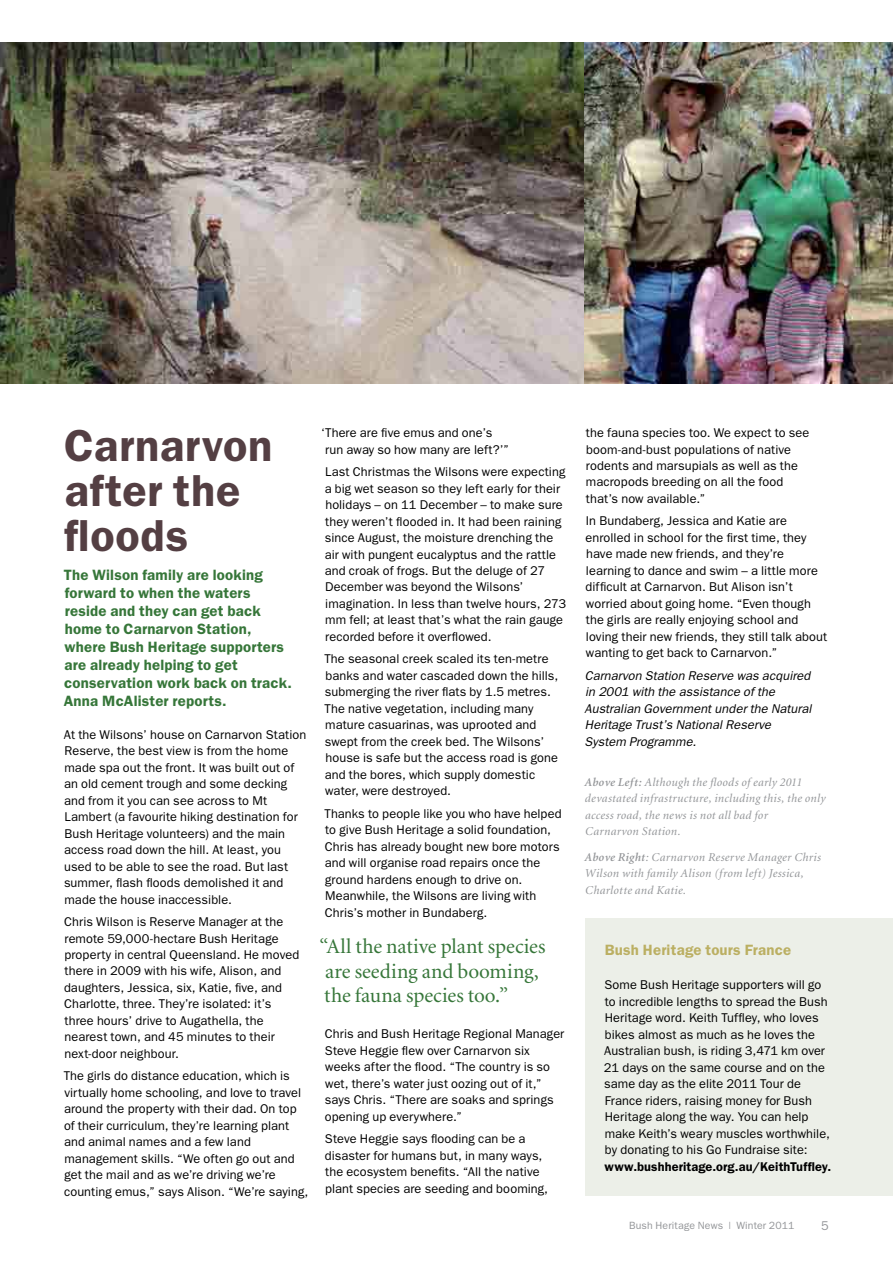
<style>
.page{position:relative;width:893px;height:1263px;background:#fff}
.page>*{position:absolute;margin:0;border:0;box-sizing:border-box;transform-origin:0 0}
.t1{font:600 45px/45px "Franklin Gothic";letter-spacing:.015em;color:#543f43}
.t2{font:21px/24.8px "Minion";color:#367639}
.t3{font:600 15px/18px "Franklin Gothic";letter-spacing:.015em;color:#367639}
.t4{font:600 15px "Franklin Gothic";letter-spacing:.015em;color:#bbaf62}
.t5{font:12.75px/16.5px "Franklin Gothic";letter-spacing:.01em;color:#000}
.t6{font:italic 12.75px/16.5px "Franklin Gothic";letter-spacing:.005em;color:#000}
.t7{font:600 12.75px "Franklin Gothic";letter-spacing:.01em;color:#000}
.t8{font:12.75px "Franklin Gothic";color:#939598}
.t9{font:italic 12px/16.5px "Minion";letter-spacing:.025em;color:#939598}
.t10{font:10.5px "Franklin Gothic";letter-spacing:.01em;color:#939598}
.s1{font-weight:600}
</style>
<div class="page">
<img style="left:0;top:43px;width:893px;height:341px">
<div style="left:585px;top:918px;width:308px;height:278px;background:#ecefe8"></div>
<h1 class="t1" style="left:64px;top:427px;width:210px">Carnarvon after the floods</h1>
<p class="t3" style="left:64px;top:567px;width:230px">The Wilson family are looking forward to when the waters reside and they can get back home to Carnarvon Station, where Bush Heritage supporters are already helping to get conservation work back on track.<br>Anna McAlister reports.</p>
<p class="t5" style="left:64px;top:727px;width:244px">At the Wilsons’ house on Carnarvon Station Reserve, the best view is from the home made spa out the front. It was built out of an old cement trough and some decking and from it you can see across to Mt Lambert (a favourite hiking destination for Bush Heritage volunteers) and the main access road down the hill. At least, you used to be able to see the road. But last summer, flash floods demolished it and made the house inaccessible.</p>
<p class="t5" style="left:64px;top:915px;width:237px">Chris Wilson is Reserve Manager at the remote 59,000-hectare Bush Heritage property in central Queensland. He moved there in 2009 with his wife, Alison, and daughters, Jessica, six, Katie, five, and Charlotte, three. They’re isolated: it’s three hours’ drive to Augathella, the nearest town, and 45 minutes to their next-door neighbour.</p>
<p class="t5" style="left:64px;top:1069px;width:246px">The girls do distance education, which is virtually home schooling, and love to travel around the property with their dad. On top of their curriculum, they’re learning plant and animal names and a few land management skills. “We often go out and get the mail and as we’re driving we’re counting emus,” says Alison. “We’re saying,</p>
<p class="t5" style="left:325px;top:426px;width:185px;text-indent:-4px">‘There are five emus and one’s run away so how many are left?’”</p>
<p class="t5" style="left:325px;top:465px;width:243px">Last Christmas the Wilsons were expecting a big wet season so they left early for their holidays – on 11 December – to make sure they weren’t flooded in. It had been raining since August, the moisture drenching the air with pungent eucalyptus and the rattle and croak of frogs. But the deluge of 27<br>December was beyond the Wilsons’ imagination. In less than twelve hours, 273 mm fell; at least that’s what the rain gauge recorded before it overflowed.</p>
<p class="t5" style="left:324px;top:652px;width:235px">The seasonal creek scaled its ten-metre banks and water cascaded down the hills, submerging the river flats by 1.5 metres.<br>The native vegetation, including many mature casuarinas, was uprooted and swept from the creek bed. The Wilsons’ house is safe but the access road is gone and the bores, which supply domestic water, were destroyed.</p>
<p class="t5" style="left:324px;top:806px;width:239px">Thanks to people like you who have helped to give Bush Heritage a solid foundation, Chris has already bought new bore motors and will organise road repairs once the ground hardens enough to drive on.<br>Meanwhile, the Wilsons are living with Chris’s mother in Bundaberg.</p>
<h2 class="t2" style="left:319px;top:936px;width:227px">“All the native plant species are seeding and booming, the fauna species too.”</h2>
<p class="t5" style="left:325px;top:1027px;width:241px">Chris and Bush Heritage Regional Manager Steve Heggie flew over Carnarvon six weeks after the flood. “The country is so wet, there’s water just oozing out of it,” says Chris. “There are soaks and springs opening up everywhere.”</p>
<p class="t5" style="left:325px;top:1132px;width:225px">Steve Heggie says flooding can be a disaster for humans but, in many ways, the ecosystem benefits. “All the native plant species are seeding and booming,</p>
<p class="t5" style="left:586px;top:426px;width:225px">the fauna species too. We expect to see boom-and-bust populations of native rodents and marsupials as well as the macropods breeding on all the food that’s now available.”</p>
<p class="t5" style="left:585px;top:514px;width:243px">In Bundaberg, Jessica and Katie are enrolled in school for the first time, they have made new friends, and they’re learning to dance and swim – a little more difficult at Carnarvon. But Alison isn’t worried about going home. “Even though the girls are really enjoying school and loving their new friends, they still talk about wanting to get back to Carnarvon.”</p>
<p class="t6" style="left:584px;top:668px;width:229px">Carnarvon Station Reserve was acquired in 2001 with the assistance of the Australian Government under the Natural Heritage Trust’s National Reserve System Programme.</p>
<p class="t9" style="left:584px;top:775px;width:243px"><span class="s1">Above Left:</span> Although the floods of early 2011 devastated infrastructure, including this, the only access road, the news is not all bad for<br>Carnarvon Station.</p>
<p class="t9" style="left:584px;top:850px;width:238px"><span class="s1">Above Right</span>: Carnarvon Reserve Manager Chris<br>Wilson with family Alison (from left) Jessica,<br>Charlotte and Katie.</p>
<p class="t4" style="left:605px;top:944px;width:188px">Bush Heritage tours France</p>
<p class="t5" style="left:604px;top:978px;width:227px">Some Bush Heritage supporters will go to incredible lengths to spread the Bush Heritage word. Keith Tuffley, who loves bikes almost as much as he loves the Australian bush, is riding 3,471 km over 21 days on the same course and on the same day as the elite 2011 Tour de France riders, raising money for Bush Heritage along the way. You can help make Keith’s weary muscles worthwhile, by donating to his Go Fundraise site:</p>
<p class="t7" style="left:605px;top:1162px;width:228px">www.bushheritage.org.au/KeithTuffley.</p>
<p class="t10" style="left:629px;top:1221px;width:167px">Bush Heritage News | Winter 2011</p>
<p class="t8" style="left:821px;top:1222px;width:9px">5</p>
</div>
